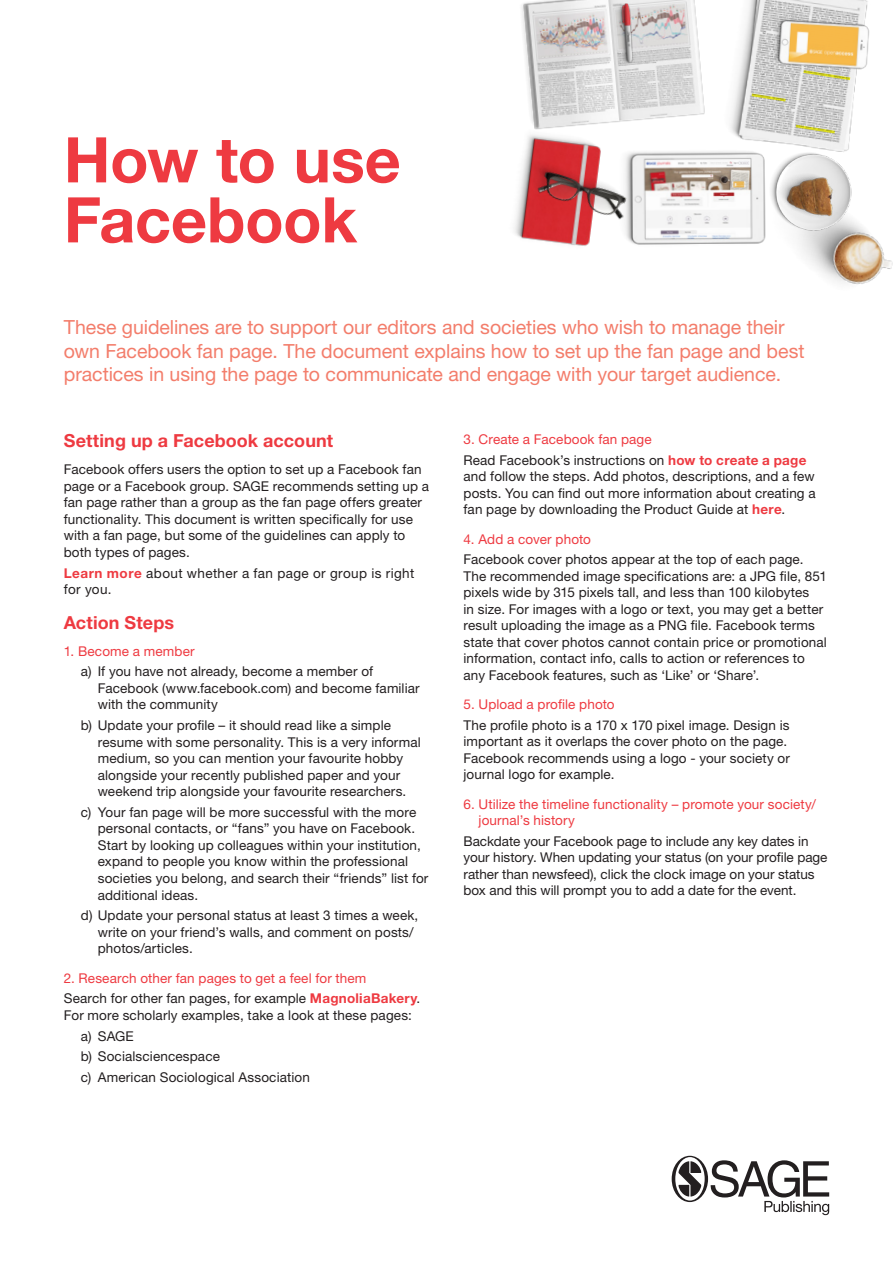
<style>
.page{position:relative;width:893px;height:1263px;background:#fff}
.page>*{position:absolute;margin:0;border:0;box-sizing:border-box;transform-origin:0 0}
.Page_title{font:700 63px/60px "Helvetica Neue LT Std";letter-spacing:-.005em;color:#ee3a41}
.Intro{font:19.5px/23.4px "Helvetica Neue LT Std";letter-spacing:-.005em;color:#f37d6b}
.t1{font:700 18px "Helvetica Neue LT Std";letter-spacing:.005em;color:#ee3a41}
.Copy{font:13.5px/16.5px "Helvetica Neue LT Std";letter-spacing:.01em;color:#231f20}
.t2{font:13.5px/16.5px "Helvetica Neue LT Std";letter-spacing:.01em;color:#ee3a41}
.Copy-2{font:13.5px/16.5px "Helvetica Neue LT Std";letter-spacing:.03em;color:#231f20}
.s1{font-weight:700;color:#ee3a41}
</style>
<div class="page">
<svg style="left:672px;top:1156px;width:157px;height:59px"></svg>
<img style="left:521px;top:0;width:139px;height:109px">
<img style="left:581px;top:0;width:79px;height:79px">
<img style="left:802px;top:236px;width:91px;height:49px">
<img style="left:660px;top:0;width:195px;height:135px">
<svg style="left:800px;top:123px;width:37px;height:12px"></svg>
<svg style="left:750px;top:92px;width:37px;height:6px"></svg>
<img style="left:737px;top:0;width:132px;height:88px">
<img style="left:597px;top:98px;width:203px;height:147px">
<img style="left:757px;top:135px;width:114px;height:114px">
<img style="left:767px;top:154px;width:86px;height:86px">
<img style="left:530px;top:109px;width:115px;height:5px">
<img style="left:514px;top:114px;width:150px;height:132px">
<p class="Page_title" style="left:64px;top:129px;width:339px">How to use<br>Facebook</p>
<p class="Intro" style="left:64px;top:316px;width:742px">These guidelines are to support our editors and societies who wish to manage their own Facebook fan page. The document explains how to set up the fan page and best practices in using the page to communicate and engage with your target audience.</p>
<p class="t1" style="left:64px;top:430px;width:271px">Setting up a Facebook account</p>
<p class="Copy" style="left:64px;top:461px;width:367px">Facebook offers users the option to set up a Facebook fan page or a Facebook group. SAGE recommends setting up a fan page rather than a group as the fan page offers greater functionality. This document is written specifically for use with a fan page, but some of the guidelines can apply to both types of pages.</p>
<p class="Copy-2" style="left:64px;top:564px;width:352px"><span class="s1">Learn more</span> about whether a fan page or group is right for you.</p>
<p class="t1" style="left:64px;top:611px;width:112px">Action Steps</p>
<p class="t2" style="left:64px;top:642px;width:132px">1. Become a member</p>
<p class="Copy" style="left:98px;top:663px;width:323px;text-indent:-17px">a) If you have not already, become a member of<br>Facebook (www.facebook.com) and become familiar with the community</p>
<p class="Copy" style="left:98px;top:717px;width:324px;text-indent:-17px">b) Update your profile – it should read like a simple resume with some personality. This is a very informal medium, so you can mention your favourite hobby alongside your recently published paper and your weekend trip alongside your favourite researchers.</p>
<p class="Copy" style="left:98px;top:804px;width:332px;text-indent:-17px">c) Your fan page will be more successful with the more personal contacts, or “fans” you have on Facebook.<br>Start by looking up colleagues within your institution, expand to people you know within the professional societies you belong, and search their “friends” list for additional ideas.</p>
<p class="Copy" style="left:98px;top:907px;width:322px;text-indent:-17px">d) Update your personal status at least 3 times a week, write on your friend’s walls, and comment on posts/ photos/articles.</p>
<p class="t2" style="left:64px;top:969px;width:304px">2. Research other fan pages to get a feel for them</p>
<p class="Copy" style="left:64px;top:990px;width:358px">Search for other fan pages, for example <span class="s1">MagnoliaBakery</span>.<br>For more scholarly examples, take a look at these pages:</p>
<p class="Copy" style="left:81px;top:1027px;width:55px">a) SAGE</p>
<p class="Copy" style="left:81px;top:1048px;width:141px">b) Socialsciencespace</p>
<p class="Copy" style="left:81px;top:1069px;width:231px">c) American Sociological Association</p>
<p class="t2" style="left:463px;top:431px;width:190px">3. Create a Facebook fan page</p>
<p class="Copy" style="left:463px;top:452px;width:354px">Read Facebook’s instructions on <span class="s1">how to create a page </span>and follow the steps. Add photos, descriptions, and a few posts. You can find out more information about creating a fan page by downloading the Product Guide at <span class="s1">here</span>.</p>
<p class="t2" style="left:463px;top:530px;width:129px">4. Add a cover photo</p>
<p class="Copy" style="left:463px;top:551px;width:365px">Facebook cover photos appear at the top of each page.<br>The recommended image specifications are: a JPG file, 851 pixels wide by 315 pixels tall, and less than 100 kilobytes<br>in size. For images with a logo or text, you may get a better result uploading the image as a PNG file. Facebook terms state that cover photos cannot contain price or promotional information, contact info, calls to action or references to any Facebook features, such as ‘Like’ or ‘Share’.</p>
<p class="t2" style="left:463px;top:696px;width:153px">5. Upload a profile photo</p>
<p class="Copy" style="left:463px;top:717px;width:328px">The profile photo is a 170 x 170 pixel image. Design is important as it overlaps the cover photo on the page.<br>Facebook recommends using a logo - your society or journal logo for example.</p>
<p class="t2" style="left:479px;top:795px;width:339px;text-indent:-15px">6. Utilize the timeline functionality – promote your society/ journal’s history</p>
<p class="Copy" style="left:463px;top:833px;width:366px">Backdate your Facebook page to include any key dates in your history. When updating your status (on your profile page rather than newsfeed), click the clock image on your status box and this will prompt you to add a date for the event.</p>
</div>
